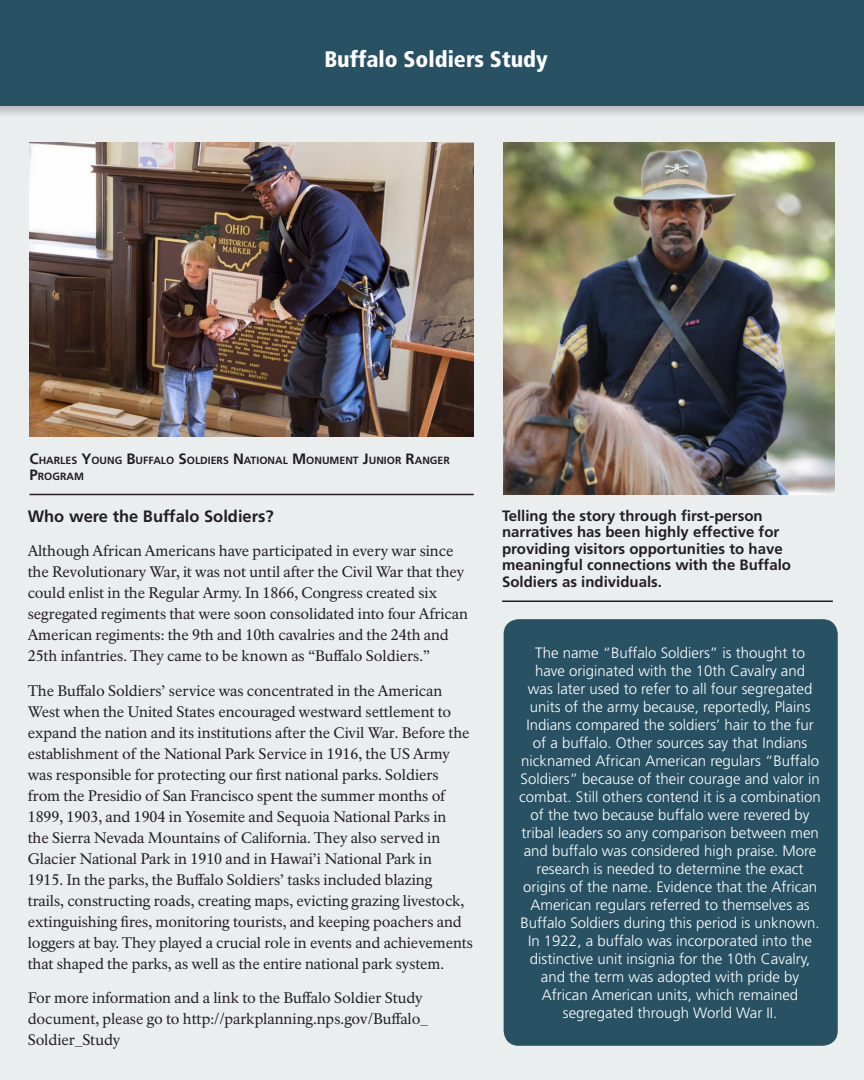
<style>
.page{position:relative;width:864px;height:1080px;background:#eaeeef}
.page>*{position:absolute;margin:0;border:0;box-sizing:border-box;transform-origin:0 0}
.Heading_white_center{font:900 condensed 22.5px "Frutiger LT Std";color:#fff}
.Body{font:700 16.5px "Frutiger LT Std";color:#231f20}
.Body-2{font:15px/21px "NPS Rawlinson OT";color:#231f20}
.MARI_BODY{font:300 15px/18px "Frutiger LT Std";color:#fff;text-align:center}
.MARI_CAPTIONS_LINE_B{font:700 15px/16.5px "H Frutiger LT Std";color:#231f20}
.MARI_CAPTIONS_LINE_B-2{font:700 10.5px/16.5px "H Frutiger LT Std";color:#231f20}
.s1{font-size:15px}
</style>
<div class="page">
<div style="left:0;top:0;width:864px;height:119px;background:#231f20;opacity:.25"></div>
<div style="left:0;top:0;width:864px;height:105px;background:#285163"></div>
<img style="left:30px;top:143px;width:444px;height:293px">
<hr style="left:30px;top:494px;width:444px;height:1px;background:#231f20">
<img style="left:504px;top:143px;width:330px;height:351px">
<hr style="left:502px;top:600px;width:331px;height:2px;background:#231f20">
<div style="left:504px;top:619px;width:334px;height:427px;background:#285163;border-radius:15px"></div>
<p class="Heading_white_center" style="left:324px;top:45px;width:225px">Buffalo Soldiers Study</p>
<p class="MARI_CAPTIONS_LINE_B-2" style="left:30px;top:452px;width:422px"><span class="s1">C</span>HARLES <span class="s1">Y</span>OUNG <span class="s1">B</span>UFFALO <span class="s1">S</span>OLDIERS <span class="s1">N</span>ATIONAL <span class="s1">M</span>ONUM ENT <span class="s1">J</span>UNIOR <span class="s1">R</span>ANGER<br><span class="s1">P</span>ROGRAM</p>
<p class="Body" style="left:28px;top:506px;width:248px">Who were the Buffalo Soldiers?</p>
<p class="Body-2" style="left:28px;top:541px;width:442px">Although African Americans have participated in every war since the Revolutionary War, it was not until after the Civil War that they could enlist in the Regular Army. In 1866, Congress created six segregated regiments that were soon consolidated into four African American regiments: the 9th and 10th cavalries and the 24th and 25th infantries. They came to be known as “Buffalo Soldiers.”</p>
<p class="Body-2" style="left:28px;top:680px;width:447px">The Buffalo Soldiers’ service was concentrated in the American West when the United States encouraged westward settlement to expand the nation and its institutions after the Civil War. Before the establishment of the National Park Service in 1916, the US Army was responsible for protecting our first national parks. Soldiers from the Presidio of San Francisco spent the summer months of 1899, 1903, and 1904 in Yosemite and Sequoia National Parks in<br>the Sierra Nevada Mountains of California. They also served in Glacier National Park in 1910 and in Hawai’i National Park in<br>1915. In the parks, the Buffalo Soldiers’ tasks included blazing<br>trails, constructing roads, creating maps, evicting grazing livestock, extinguishing fires, monitoring tourists, and keeping poachers and loggers at bay. They played a crucial role in events and achievements that shaped the parks, as well as the entire national park system.</p>
<p class="Body-2" style="left:28px;top:988px;width:402px">For more information and a link to the Buffalo Soldier Study document, please go to http://parkplanning.nps.gov/Buffalo_<br>Soldier_Study</p>
<p class="MARI_CAPTIONS_LINE_B" style="left:502px;top:508px;width:290px">Telling the story through first-person narratives has been highly effective for providing visitors opportunities to have meaningful connections with the Buffalo Soldiers as individuals.</p>
<p class="MARI_BODY" style="left:519px;top:644px;width:303px">The name “Buffalo Soldiers” is thought to have originated with the 10th Cavalry and<br>was later used to refer to all four segregated units of the army because, reportedly, Plains Indians compared the soldiers’ hair to the fur of a buffalo. Other sources say that Indians nicknamed African American regulars “Buffalo Soldiers” because of their courage and valor in combat. Still others contend it is a combination of the two because buffalo were revered by tribal leaders so any comparison between men and buffalo was considered high praise. More research is needed to determine the exact origins of the name. Evidence that the African American regulars referred to themselves as Buffalo Soldiers during this period is unknown.<br>In 1922, a buffalo was incorporated into the distinctive unit insignia for the 10th Cavalry, and the term was adopted with pride by African American units, which remained segregated through World War II.</p>
</div>
